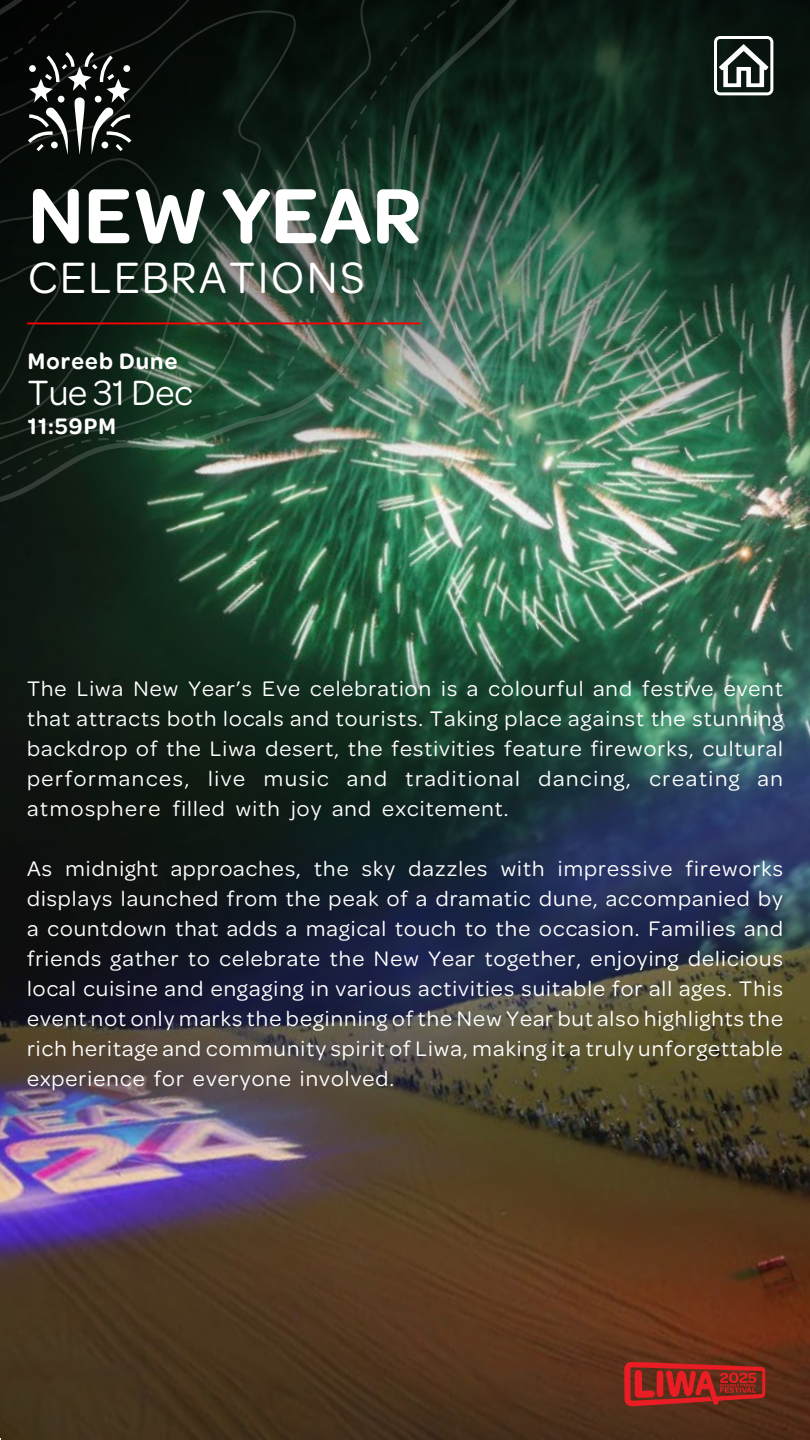
<style>
.page{position:relative;width:810px;height:1440px;background:#fff}
.page>*{position:absolute;margin:0;border:0;box-sizing:border-box;transform-origin:0 0}
.t1{font:600 83.25px "Omnes Arabic";letter-spacing:.01em;color:#fff;scale:.95 1}
.t2{font:46.88px "Omnes Arabic";letter-spacing:.06em;color:#fff;scale:.95 1}
.t3{font:37.5px "Omnes Arabic";color:#fff;scale:.95 1}
.t4{font:600 24px "Omnes Arabic";letter-spacing:.05em;color:#fff;scale:.95 1}
.t5{font:22.5px/30px "Omnes Arabic";letter-spacing:.05em;color:#fff;text-align:justify}
</style>
<div class="page">
<img style="left:0;top:480px;width:810px;height:960px">
<svg style="left:604px;top:0;width:206px;height:480px;background:#264736"></svg>
<img style="left:0;top:0;width:604px;height:722px">
<svg style="left:624px;top:1362px;width:141px;height:44px;background:#a1251f"></svg>
<hr style="left:28px;top:323px;width:392px;height:1px;background:#f00">
<svg style="left:714px;top:36px;width:59px;height:59px"></svg>
<h1 class="t1" style="left:28px;top:166px;width:415px">NEW YEAR</h1>
<h2 class="t2" style="left:28px;top:251px;width:355px">CELEBRATIONS</h2>
<p class="t4" style="left:28px;top:347px;width:159px">Moreeb Dune</p>
<h3 class="t3" style="left:28px;top:371px;width:175px">Tue 31 Dec</h3>
<p class="t4" style="left:28px;top:412px;width:94px">11:59PM</p>
<p class="t5" style="left:27px;top:676px;width:757px">The Liwa New Year’s Eve celebration is a colourful and festive event that attracts both locals and tourists. Taking place against the stunning backdrop of the Liwa desert, the festivities feature fireworks, cultural performances, live music and traditional dancing, creating an atmosphere filled with joy and excitement.</p>
<p class="t5" style="left:27px;top:856px;width:758px">As midnight approaches, the sky dazzles with impressive fireworks displays launched from the peak of a dramatic dune, accompanied by a countdown that adds a magical touch to the occasion. Families and friends gather to celebrate the New Year together, enjoying delicious local cuisine and engaging in various activities suitable for all ages. This event not only marks the beginning of the New Year but also highlights the rich heritage and community spirit of Liwa, making it a truly unforgettable experience for everyone involved.</p>
</div>
